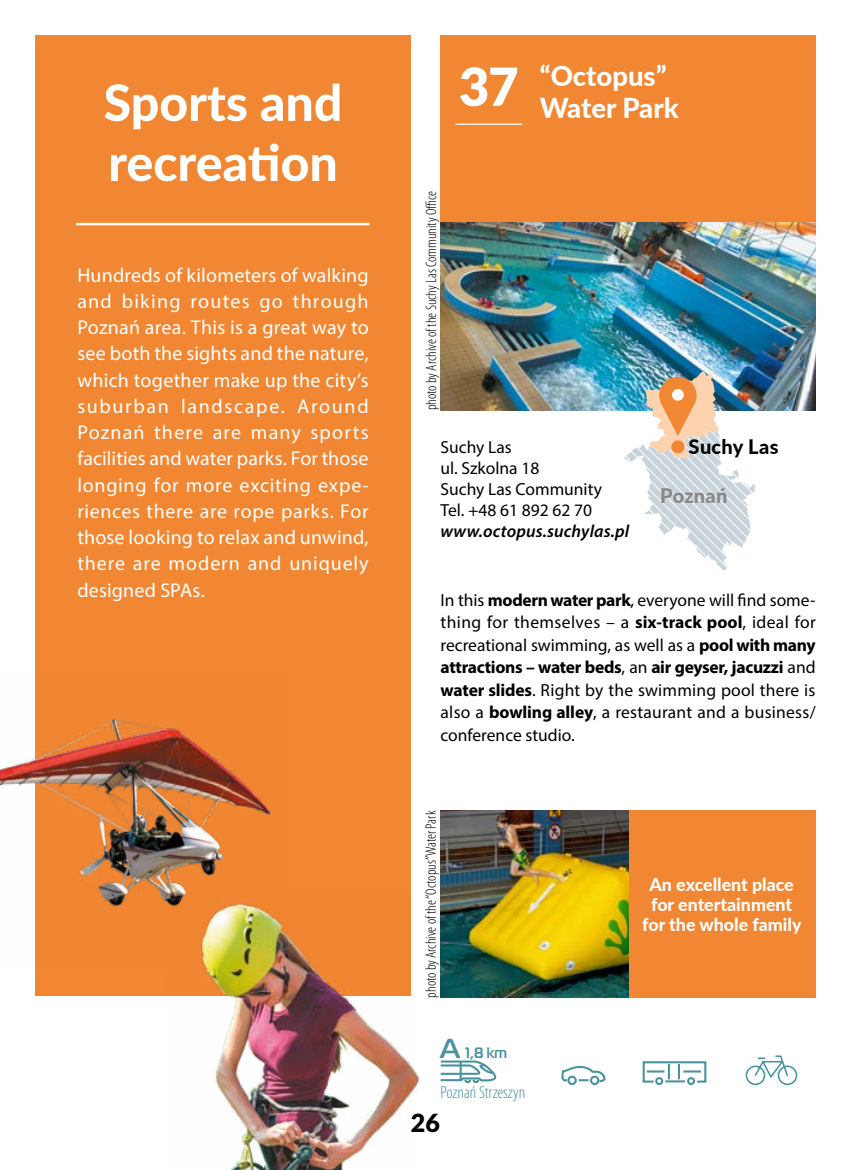
<style>
.page{position:relative;width:851px;height:1170px;background:#fff}
.page>*{position:absolute;margin:0;border:0;box-sizing:border-box;transform-origin:0 0}
.t1{font:800 50px/60px "Lato";color:#fff}
.t2{font:800 27.5px/32.5px "Lato";color:#fff}
.t3{font:900 25px "Lato";color:#000}
.t4{font:20px/26.2px "Myriad Pro";letter-spacing:.03em;color:#fff;text-align:justify}
.t5{font:800 20px "Lato";letter-spacing:.015em;color:#000}
.t6{font:800 20px "Lato";letter-spacing:.01em;color:#878787}
.t7{font:800 17.75px/20.2px "Lato";color:#fff;text-align:center}
.t8{font:17.5px/22.5px "Myriad Pro";color:#000;text-align:justify}
.t9{font:italic 600 17.5px "Myriad Pro";letter-spacing:.01em;color:#000}
.t10{font:300 condensed 17.5px "Myriad Pro";color:#48919f}
.t11{font:300 condensed 15px "Myriad Pro";color:#000}
.t12{font:700 15px "Magistral TT";color:#48919f}
.s1{font-weight:700}
.s2{font-size:27.5px}
</style>
<div class="page">
<div style="left:440px;top:35px;width:375px;height:375px;background:#f18732"></div>
<img style="left:440px;top:223px;width:375px;height:187px">
<div style="left:627px;top:810px;width:188px;height:187px;background:#f18732"></div>
<hr style="left:455px;top:124px;width:67px;height:1px;background:#fff">
<img style="left:440px;top:810px;width:188px;height:187px">
<div style="left:35px;top:35px;width:375px;height:960px;background:#f18732"></div>
<hr style="left:76px;top:223px;width:293px;height:2px;background:#fff">
<img style="left:166px;top:892px;width:254px;height:277px">
<svg style="left:624px;top:371px;width:132px;height:200px"></svg>
<div style="left:672px;top:389px;width:11px;height:12px;background:#fff;border-radius:50%"></div>
<svg style="left:561px;top:1065px;width:45px;height:17px"></svg>
<div style="left:567px;top:1075px;width:9px;height:9px;border:2px solid #48919f;border-radius:50%"></div>
<div style="left:590px;top:1075px;width:9px;height:9px;border:2px solid #48919f;border-radius:50%"></div>
<div style="left:655px;top:1076px;width:8px;height:8px;border:2px solid #48919f;border-radius:50%"></div>
<div style="left:687px;top:1076px;width:8px;height:8px;border:2px solid #48919f;border-radius:50%"></div>
<svg style="left:642px;top:1061px;width:65px;height:22px"></svg>
<svg style="left:440px;top:1060px;width:57px;height:24px"></svg>
<img style="left:0;top:718px;width:288px;height:250px">
<svg style="left:745px;top:1055px;width:53px;height:30px"></svg>
<h1 class="t1" style="left:103px;top:70px;width:240px">Sports and recreation</h1>
<p class="t4" style="left:77px;top:261px;width:293px">Hundreds of kilometers of walking and biking routes go through Poznań area. This is a great way to see both the sights and the nature, which together make up the city’s suburban landscape. Around Poznań there are many sports facilities and water parks. For those longing for more exciting expe&shy;riences there are rope parks. For those looking to relax and unwind, there are modern and uniquely designed SPAs.</p>
<h2 class="t2" style="left:459px;top:58px;width:221px;text-indent:81px">“Octopus”<br><sup>37</sup> Water Park</h2>
<p class="t11" style="left:422px;top:410px;width:221px;rotate:-90deg">photo by Archive of the Suchy Las Community Office</p>
<p class="t8" style="left:440px;top:436px;width:163px;line-height:21px;text-align:left">Suchy Las<br>ul. Szkolna 18<br>Suchy Las Community<br>Tel. +48 61 892 62 70</p>
<p class="t9" style="left:440px;top:519px;width:190px">www.octopus.suchylas.pl</p>
<p class="t5" style="left:688px;top:432px;width:91px">Suchy Las</p>
<p class="t6" style="left:660px;top:481px;width:69px">Poznań</p>
<p class="t8" style="left:440px;top:588px;width:376px">In this <span class="s1">modern water park</span>, everyone will find some&shy;thing for themselves – a <span class="s1">six-track pool</span>, ideal for recreational swimming, as well as a <span class="s1">pool with many attractions – water beds</span>, an <span class="s1">air geyser, jacuzzi</span> and <span class="s1">water slides</span>. Right by the swimming pool there is also a <span class="s1">bowling alley</span>, a restaurant and a business/ conference studio.</p>
<p class="t11" style="left:422px;top:997px;width:188px;rotate:-90deg">photo by Archive of the “Octopus” Water Park</p>
<p class="t12" style="left:440px;top:1042px;width:68px"><span class="s2">A</span> 1,8 km</p>
<p class="t10" style="left:440px;top:1081px;width:86px">Poznań Strzeszyn</p>
<p class="t3" style="left:411px;top:1103px;width:31px">26</p>
<p class="t7" style="left:642px;top:873px;width:161px">An excellent place for entertainment for the whole family</p>
</div>
